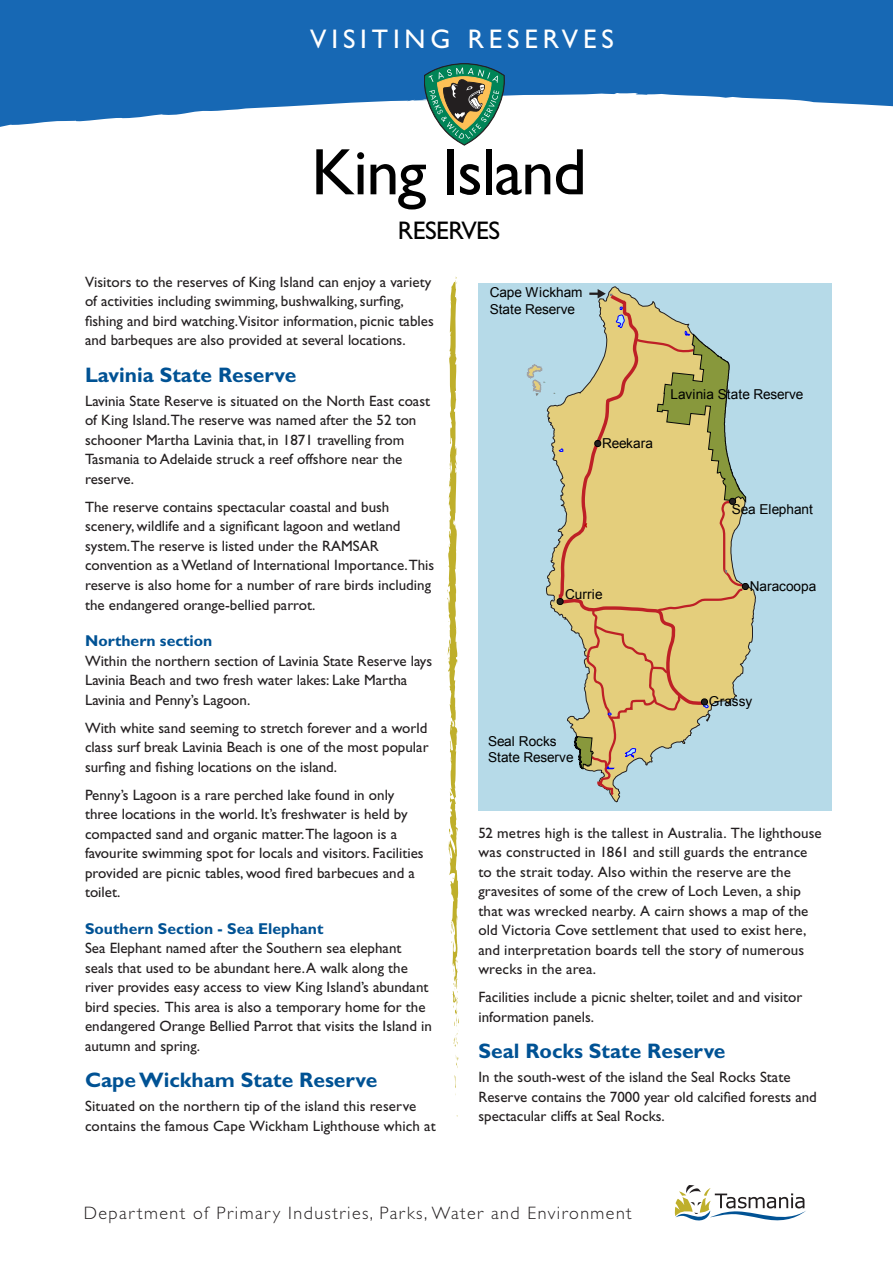
<style>
.page{position:relative;width:893px;height:1263px;background:#fff}
.page>*{position:absolute;margin:0;border:0;box-sizing:border-box;transform-origin:0 0}
.t1{font:66px "Gill Sans Std";letter-spacing:-.02em;color:#000}
.t2{font:27px "Gill Sans Std";letter-spacing:.18em;color:#fff}
.t3{font:25.5px "Gill Sans Std";letter-spacing:-.02em;color:#000}
.Text_subhead{font:700 21px "Gill Sans Std";color:#005294}
.t4{font:300 18px "Gill Sans Std";letter-spacing:.08em;color:#231f20}
.Sub_Sub_Head{font:700 15.75px "Gill Sans Std";color:#005294}
.Text_body{font:15px/19.5px "Gill Sans Std";color:#231f20}
.t5{font:13.65px/16.4px "Arial";letter-spacing:-.005em;color:#000}
</style>
<div class="page">
<div style="left:0;top:0;width:893px;height:131px;background:#1768b4"></div>
<svg style="left:347px;top:93px;width:483px;height:10px;fill:#fff"></svg>
<svg style="left:0;top:103px;width:893px;height:28px;fill:#fff"></svg>
<svg style="left:675px;top:1185px;width:131px;height:35px"></svg>
<svg style="left:454px;top:1055px;width:5px;height:40px"></svg>
<svg style="left:447px;top:276px;width:12px;height:771px"></svg>
<svg style="left:420px;top:64px;width:84px;height:82px"></svg>
<div style="left:478px;top:283px;width:353px;height:527px;background:#b6dae8"></div>
<svg style="left:527px;top:289px;width:222px;height:521px;background:#c9c79e"></svg>
<p class="t2" style="left:310px;top:24px;width:305px">VISITING RESERVES</p>
<p class="t1" style="left:311px;top:134px;width:277px">King Island</p>
<p class="t3" style="left:398px;top:216px;width:104px">RESERVES</p>
<p class="Text_body" style="left:85px;top:272px;width:350px">Visitors to the reserves of King Island can enjoy a variety of activities including swimming, bushwalking, surfing, fishing and bird watching.Visitor information, picnic tables and barbeques are also provided at several locations.</p>
<p class="Text_subhead" style="left:85px;top:363px;width:213px">Lavinia State Reserve</p>
<p class="Text_body" style="left:85px;top:391px;width:347px">Lavinia State Reserve is situated on the North East coast of King Island.The reserve was named after the 52 ton schooner Martha Lavinia that, in 1871 travelling from Tasmania to Adelaide struck a reef offshore near the reserve.</p>
<p class="Text_body" style="left:85px;top:497px;width:351px">The reserve contains spectacular coastal and bush scenery, wildlife and a significant lagoon and wetland system.The reserve is listed under the RAMSAR convention as a Wetland of International Importance.This reserve is also home for a number of rare birds including the endangered orange-bellied parrot.</p>
<p class="Sub_Sub_Head" style="left:85px;top:631px;width:129px">Northern section</p>
<p class="Text_body" style="left:85px;top:651px;width:349px">Within the northern section of Lavinia State Reserve lays<br>Lavinia Beach and two fresh water lakes: Lake Martha<br>Lavinia and Penny’s Lagoon.</p>
<p class="Text_body" style="left:85px;top:718px;width:345px;text-align:justify">With white sand seeming to stretch forever and a world class surf break Lavinia Beach is one of the most popular surfing and fishing locations on the island.</p>
<p class="Text_body" style="left:85px;top:785px;width:340px">Penny’s Lagoon is a rare perched lake found in only three locations in the world. It’s freshwater is held by compacted sand and organic matter.The lagoon is a favourite swimming spot for locals and visitors. Facilities provided are picnic tables, wood fired barbecues and a toilet.</p>
<p class="Sub_Sub_Head" style="left:85px;top:919px;width:240px">Southern Section - Sea Elephant</p>
<p class="Text_body" style="left:85px;top:938px;width:348px">Sea Elephant named after the Southern sea elephant seals that used to be abundant here. A walk along the river provides easy access to view King Island’s abundant bird species. This area is also a temporary home for the endangered Orange Bellied Parrot that visits the Island in autumn and spring.</p>
<p class="Text_subhead" style="left:85px;top:1068px;width:294px">Cape Wickham State Reserve</p>
<p class="Text_body" style="left:85px;top:1096px;width:352px">Situated on the northern tip of the island this reserve contains the famous Cape Wickham Lighthouse which at</p>
<p class="t5" style="left:490px;top:284px;width:94px">Cape Wickham<br>State Reserve</p>
<p class="t5" style="left:602px;top:435px;width:52px">Reekara</p>
<p class="t5" style="left:670px;top:386px;width:134px">Lavinia State Reserve</p>
<p class="t5" style="left:732px;top:501px;width:83px">Sea Elephant</p>
<p class="t5" style="left:565px;top:586px;width:39px">Currie</p>
<p class="t5" style="left:750px;top:578px;width:68px">Naracoopa</p>
<p class="t5" style="left:488px;top:733px;width:87px">Seal Rocks<br>State Reserve</p>
<p class="t5" style="left:709px;top:693px;width:45px">Grassy</p>
<p class="Text_body" style="left:478px;top:823px;width:345px">52 metres high is the tallest in Australia. The lighthouse was constructed in 1861 and still guards the entrance to the strait today. Also within the reserve are the gravesites of some of the crew of Loch Leven, a ship that was wrecked nearby. A cairn shows a map of the old Victoria Cove settlement that used to exist here, and interpretation boards tell the story of numerous wrecks in the area.</p>
<p class="Text_body" style="left:478px;top:987px;width:325px">Facilities include a picnic shelter, toilet and and visitor information panels.</p>
<p class="Text_subhead" style="left:478px;top:1039px;width:249px">Seal Rocks State Reserve</p>
<p class="Text_body" style="left:478px;top:1067px;width:340px">In the south-west of the island the Seal Rocks State<br>Reserve contains the 7000 year old calcified forests and spectacular cliffs at Seal Rocks.</p>
<p class="t4" style="left:84px;top:1203px;width:549px">Department of Primary Industries, Parks, Water and Environment</p>
</div>
